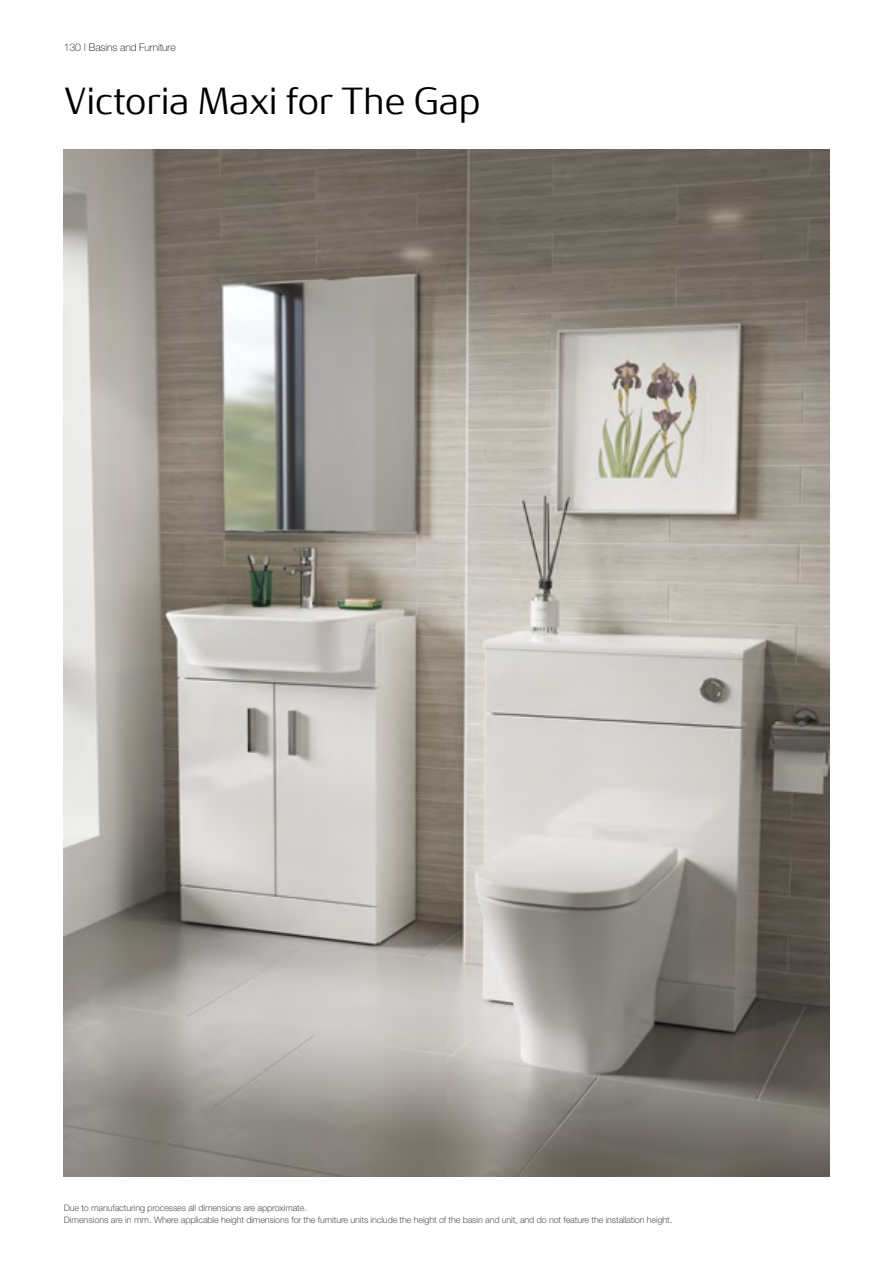
<style>
.page{position:relative;width:893px;height:1263px;background:#fff}
.page>*{position:absolute;margin:0;border:0;box-sizing:border-box;transform-origin:0 0}
.t1{font:300 42px "Roca";letter-spacing:-.015em;color:#000}
.t2{font:100 10.5px "Helvetica Neue";letter-spacing:-.01em;color:#000}
.t3{font:300 9px/12px "Helvetica Neue";letter-spacing:-.015em;color:#575756}
</style>
<div class="page">
<img style="left:64px;top:150px;width:765px;height:1026px">
<p class="t2" style="left:64px;top:41px;width:114px">130 | Basins and Furniture</p>
<h1 class="t1" style="left:64px;top:73px;width:418px">Victoria Maxi for The Gap</h1>
<p class="t3" style="left:64px;top:1201px;width:610px">Due to manufacturing processes all dimensions are approximate.<br>Dimensions are in mm. Where applicable height dimensions for the furniture units include the height of the basin and unit, and do not feature the installation height.</p>
</div>
